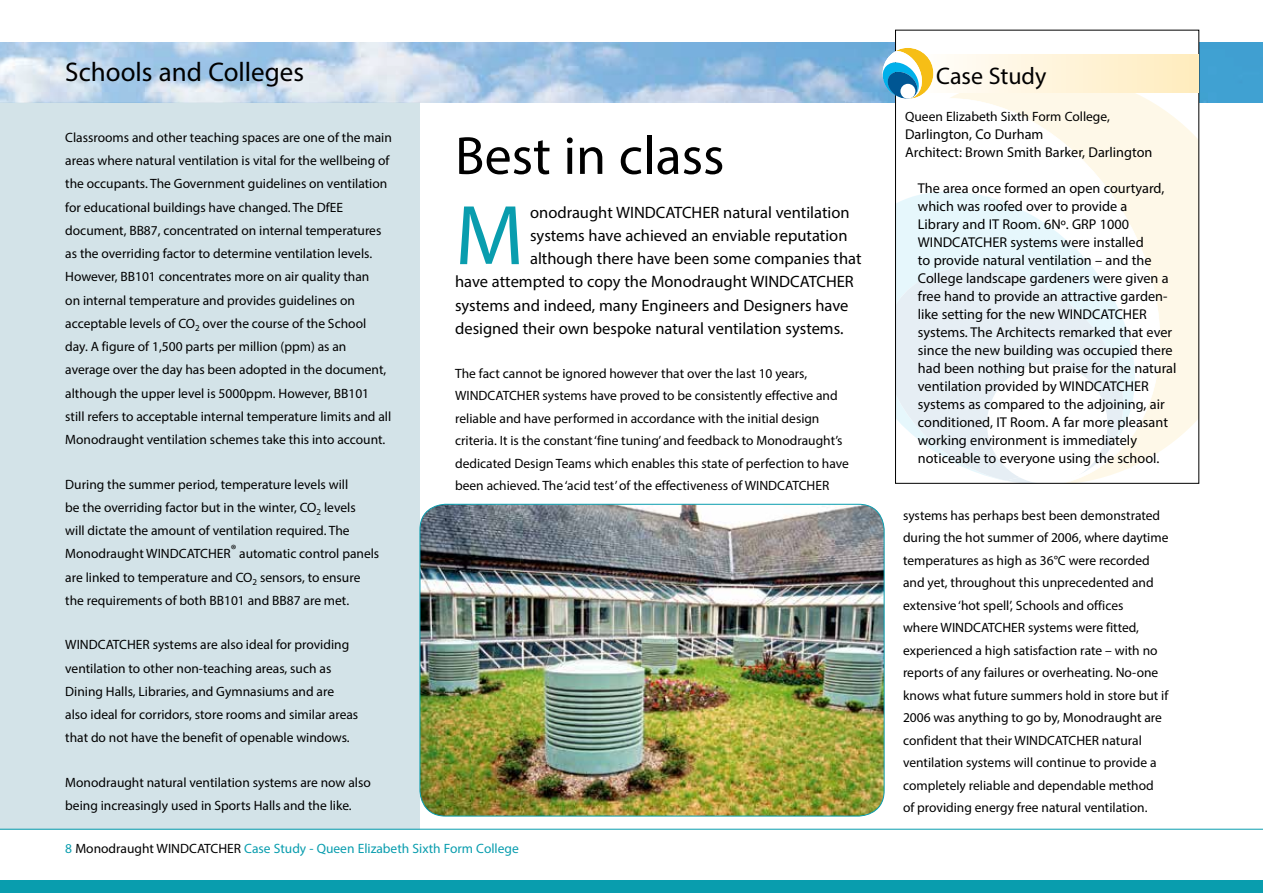
<style>
.page{position:relative;width:1263px;height:893px;background:#fff}
.page>*{position:absolute;margin:0;border:0;box-sizing:border-box;transform-origin:0 0}
.t1{font:85.5px "Myriad Pro";color:#099dae}
.t2{font:54px "Myriad Pro";color:#000}
.t3{font:27px "Myriad Pro";color:#000}
.t4{font:24px "Myriad Pro";color:#000}
.t5{font:16.5px "Myriad Pro";color:#000}
.t6{font:14.25px/18px "Myriad Pro";color:#000}
.t7{font:13.5px/23.2px "Myriad Pro";color:#000}
.t8{font:13.5px "Myriad Pro";color:#099dae}
.s1{color:#000}
</style>
<div class="page">
<div style="left:0;top:102px;width:420px;height:727px;background:#d3e3e8"></div>
<img style="left:420px;top:504px;width:464px;height:312px">
<img style="left:0;top:43px;width:1262px;height:59px">
<hr style="left:0;top:829px;width:1263px;height:1px;background:#099dae">
<div style="left:0;top:880px;width:1263px;height:13px;background:#099dae"></div>
<div style="left:895px;top:30px;width:304px;height:453px;background:#fff"></div>
<svg style="left:950px;top:92px;width:247px;height:342px;background:#fef8ea"></svg>
<svg style="left:950px;top:98px;width:232px;height:359px;fill:#fef8e8"></svg>
<svg style="left:949px;top:172px;width:202px;height:291px"></svg>
<svg style="left:1009px;top:481px;width:77px;height:1px"></svg>
<svg style="left:897px;top:255px;width:243px;height:226px;fill:#e6eef4"></svg>
<div style="left:987px;top:364px;width:120px;height:119px;background:#fff;border-radius:50%"></div>
<svg style="left:950px;top:54px;width:248px;height:38px;background:#fff3d8"></svg>
<svg style="left:882px;top:48px;width:67px;height:287px"></svg>
<div style="left:900px;top:84px;width:15px;height:15px;background:#fff;border-radius:50%"></div>
<hr style="left:1262px;top:43px;width:1px;height:59px;background:#099dae">
<h3 class="t3" style="left:65px;top:55px;width:240px">Schools and Colleges</h3>
<p class="t7" style="left:65px;top:126px;width:328px">Classrooms and other teaching spaces are one of the main areas where natural ventilation is vital for the wellbeing of the occupants. The Government guidelines on ventilation for educational buildings have changed. The DfEE document, BB87, concentrated on internal temperatures as the overriding factor to determine ventilation levels.<br>However, BB101 concentrates more on air quality than<br>on internal temperature and provides guidelines on acceptable levels of CO<sub>2</sub> over the course of the School day. A figure of 1,500 parts per million (ppm) as an average over the day has been adopted in the document, although the upper level is 5000ppm. However, BB101 still refers to acceptable internal temperature limits and all Monodraught ventilation schemes take this into account.</p>
<p class="t7" style="left:65px;top:472px;width:316px">During the summer period, temperature levels will<br>be the overriding factor but in the winter, CO<sub>2</sub> levels<br>will dictate the amount of ventilation required. The Monodraught WINDCATCHER® automatic control panels are linked to temperature and CO<sub>2</sub> sensors, to ensure the requirements of both BB101 and BB87 are met.</p>
<p class="t7" style="left:65px;top:633px;width:295px">WINDCATCHER systems are also ideal for providing ventilation to other non-teaching areas, such as Dining Halls, Libraries, and Gymnasiums and are also ideal for corridors, store rooms and similar areas that do not have the benefit of openable windows.</p>
<p class="t7" style="left:65px;top:771px;width:307px">Monodraught natural ventilation systems are now also being increasingly used in Sports Halls and the like.</p>
<h2 class="t2" style="left:455px;top:122px;width:271px">Best in class</h2>
<h1 class="t1" style="left:455px;top:183px;width:70px">M</h1>
<p class="t5" style="left:530px;top:202px;width:321px">onodraught WINDCATCHER natural ventilation</p>
<p class="t5" style="left:530px;top:225px;width:319px">systems have achieved an enviable reputation</p>
<p class="t5" style="left:530px;top:248px;width:333px">although there have been some companies that</p>
<p class="t5" style="left:455px;top:272px;width:400px">have attempted to copy the Monodraught WINDCATCHER</p>
<p class="t5" style="left:455px;top:295px;width:395px">systems and indeed, many Engineers and Designers have</p>
<p class="t5" style="left:455px;top:318px;width:390px">designed their own bespoke natural ventilation systems.</p>
<p class="t7" style="left:455px;top:362px;width:395px;line-height:22.5px">The fact cannot be ignored however that over the last 10 years, WINDCATCHER systems have proved to be consistently effective and reliable and have performed in accordance with the initial design criteria. It is the constant ‘fine tuning’ and feedback to Monodraught’s dedicated Design Teams which enables this state of perfection to have been achieved. The ‘acid test’ of the effectiveness of WINDCATCHER</p>
<p class="t8" style="left:65px;top:840px;width:455px">8 <span class="s1">Monodraught WINDCATCHER</span> Case Study - Queen Elizabeth Sixth Form College</p>
<h3 class="t4" style="left:936px;top:61px;width:112px">Case Study</h3>
<p class="t7" style="left:905px;top:104px;width:206px">Queen Elizabeth Sixth Form College,</p>
<p class="t6" style="left:905px;top:125px;width:249px">Darlington, Co Durham<br>Architect: Brown Smith Barker, Darlington</p>
<p class="t6" style="left:918px;top:179px;width:260px">The area once formed an open courtyard, which was roofed over to provide a<br>Library and IT Room. 6Nº. GRP 1000<br>WINDCATCHER systems were installed<br>to provide natural ventilation – and the College landscape gardeners were given a free hand to provide an attractive garden&shy;like setting for the new WINDCATCHER systems. The Architects remarked that ever since the new building was occupied there had been nothing but praise for the natural ventilation provided by WINDCATCHER systems as compared to the adjoining, air conditioned, IT Room. A far more pleasant working environment is immediately noticeable to everyone using the school.</p>
<p class="t7" style="left:903px;top:503px;width:267px;line-height:22.5px">systems has perhaps best been demonstrated during the hot summer of 2006, where daytime temperatures as high as 36°C were recorded and yet, throughout this unprecedented and extensive ‘hot spell’, Schools and offices<br>where WINDCATCHER systems were fitted, experienced a high satisfaction rate – with no reports of any failures or overheating. No-one knows what future summers hold in store but if 2006 was anything to go by, Monodraught are confident that their WINDCATCHER natural ventilation systems will continue to provide a completely reliable and dependable method<br>of providing energy free natural ventilation.</p>
</div>
